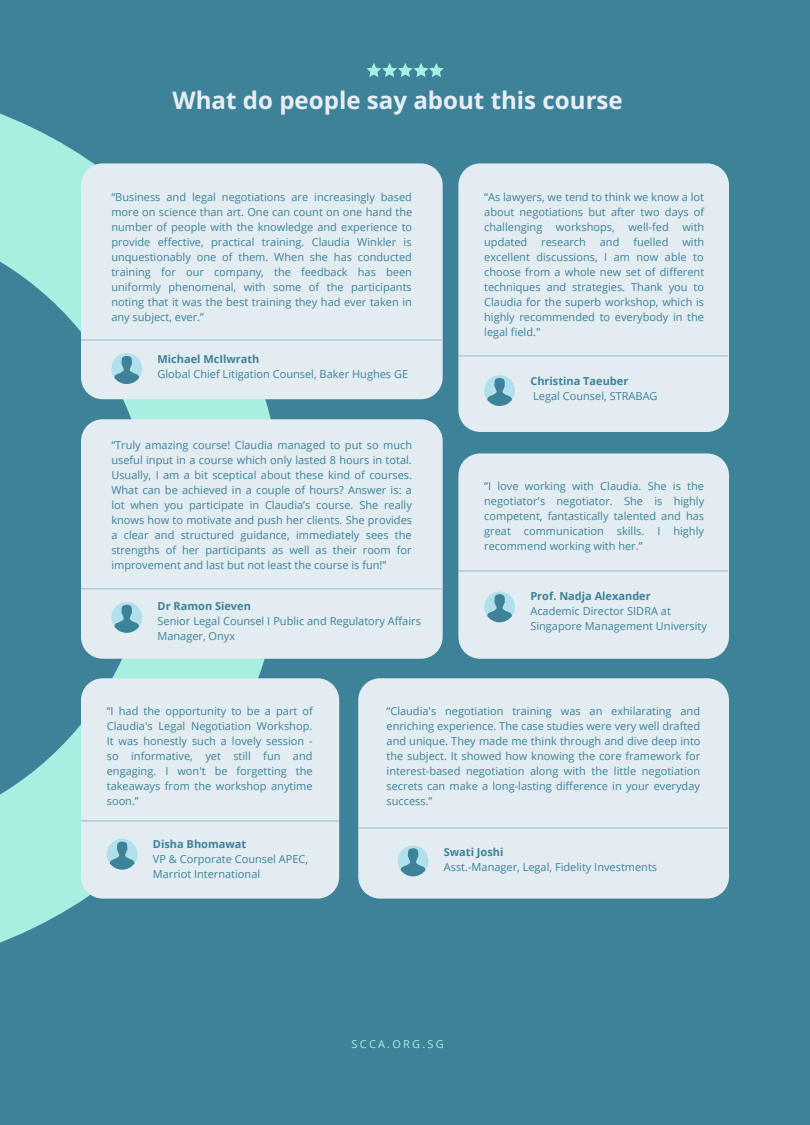
<style>
.page{position:relative;width:810px;height:1125px;background:#3e829a}
.page>*{position:absolute;margin:0;border:0;box-sizing:border-box;transform-origin:0 0}
.t1{font:700 24.1px "Open Sans";color:#e7eff4}
.t2{font:11px/15px "Open Sans";color:#3e829a;text-align:justify}
.t3{font:700 11px "Open Sans";color:#3e829a}
.t4{font:11px "Open Sans";letter-spacing:.2em;color:#a8efe1}
</style>
<div class="page">
<svg style="left:0;top:113px;width:285px;height:306px"></svg>
<svg style="left:0;top:658px;width:285px;height:285px"></svg>
<div style="left:81px;top:163px;width:362px;height:236px;background:#e2ecf1"></div>
<div style="left:81px;top:419px;width:362px;height:239px;background:#e2ecf1"></div>
<div style="left:358px;top:678px;width:371px;height:220px;background:#e2ecf1"></div>
<div style="left:458px;top:163px;width:271px;height:269px;background:#e2ecf1"></div>
<div style="left:458px;top:453px;width:271px;height:205px;background:#e2ecf1"></div>
<div style="left:81px;top:678px;width:258px;height:220px;background:#e2ecf1"></div>
<hr style="left:81px;top:340px;width:361px;height:1px;background:#3e829a">
<hr style="left:81px;top:588px;width:361px;height:1px;background:#3e829a">
<hr style="left:359px;top:828px;width:369px;height:1px;background:#3e829a">
<hr style="left:459px;top:356px;width:269px;height:1px;background:#3e829a">
<hr style="left:459px;top:571px;width:269px;height:1px;background:#3e829a">
<hr style="left:81px;top:821px;width:270px;height:1px;background:#3e829a">
<div style="left:111px;top:353px;width:31px;height:31px;background:#b0e0eb;border-radius:50%"></div>
<svg style="left:114px;top:356px;width:25px;height:28px"></svg>
<div style="left:111px;top:602px;width:31px;height:31px;background:#b0e0eb;border-radius:50%"></div>
<svg style="left:114px;top:605px;width:25px;height:28px"></svg>
<div style="left:398px;top:846px;width:30px;height:30px;background:#b0e0eb;border-radius:50%"></div>
<svg style="left:401px;top:848px;width:25px;height:28px"></svg>
<div style="left:484px;top:375px;width:31px;height:31px;background:#b0e0eb;border-radius:50%"></div>
<svg style="left:487px;top:378px;width:25px;height:28px"></svg>
<div style="left:484px;top:592px;width:31px;height:30px;background:#b0e0eb;border-radius:50%"></div>
<svg style="left:487px;top:594px;width:25px;height:28px"></svg>
<div style="left:107px;top:839px;width:31px;height:31px;background:#b0e0eb;border-radius:50%"></div>
<svg style="left:110px;top:842px;width:25px;height:28px"></svg>
<svg style="left:366px;top:63px;width:78px;height:14px"></svg>
<p class="t1" style="left:173px;top:83px;width:452px">What do people say about this course</p>
<p class="t2" style="left:111px;top:189px;width:302px">“Business and legal negotiations are increasingly based more on science than art. One can count on one hand the number of people with the knowledge and experience to provide effective, practical training. Claudia Winkler is unquestionably one of them. When she has conducted training for our company, the feedback has been uniformly phenomenal, with some of the participants noting that it was the best training they had ever taken in any subject, ever.”</p>
<p class="t2" style="left:484px;top:189px;width:222px">“As lawyers, we tend to think we know a lot about negotiations but after two days of challenging workshops, well-fed with updated</p>
<p class="t2" style="left:541px;top:234px;width:46px">research</p>
<p class="t2" style="left:600px;top:234px;width:21px">and</p>
<p class="t2" style="left:633px;top:234px;width:37px">fuelled</p>
<p class="t2" style="left:484px;top:234px;width:222px;text-indent:198px">with excellent discussions, I am now able to choose from a whole new set of different techniques and strategies. Thank you to Claudia for the superb workshop, which is highly recommended to everybody in the legal field."</p>
<p class="t3" style="left:158px;top:352px;width:103px">Michael McIlwrath</p>
<p class="t2" style="left:158px;top:367px;width:252px">Global Chief Litigation Counsel, Baker Hughes GE</p>
<p class="t2" style="left:111px;top:438px;width:302px">“Truly amazing course! Claudia managed to put so much useful input in a course which only lasted 8 hours in total.<br>Usually, I am a bit sceptical about these kind of courses.<br>What can be achieved in a couple of hours? Answer is: a lot when you participate in Claudia’s course. She really knows how to motivate and push her clients. She provides a clear and structured guidance, immediately sees the strengths of her participants as well as their room for improvement and last but not least the course is fun!”</p>
<p class="t3" style="left:158px;top:598px;width:95px">Dr Ramon Sieven</p>
<p class="t2" style="left:158px;top:613px;width:265px">Senior Legal Counsel I Public and Regulatory Affairs<br>Manager, Onyx</p>
<p class="t3" style="left:530px;top:374px;width:100px">Christina Taeuber</p>
<p class="t2" style="left:533px;top:389px;width:126px">Legal Counsel, STRABAG</p>
<p class="t2" style="left:484px;top:478px;width:222px">“I love working with Claudia. She is the negotiator's negotiator. She is highly competent, fantastically talented and has great communication skills. I highly recommend working with her.”</p>
<p class="t3" style="left:530px;top:588px;width:122px">Prof. Nadja Alexander</p>
<p class="t2" style="left:530px;top:603px;width:178px">Academic Director SIDRA at<br>Singapore Management University</p>
<p class="t2" style="left:107px;top:703px;width:208px">“I had the opportunity to be a part of Claudia's Legal Negotiation Workshop.<br>It was honestly such a lovely session - so informative, yet still fun and engaging. I won't be forgetting the takeaways from the workshop anytime soon.”</p>
<p class="t3" style="left:153px;top:836px;width:95px">Disha Bhomawat</p>
<p class="t2" style="left:153px;top:851px;width:157px">VP &amp; Corporate Counsel APEC,<br>Marriot International</p>
<p class="t2" style="left:387px;top:704px;width:315px">“Claudia's negotiation training was an exhilarating and enriching experience. The case studies were very well drafted and unique. They made me think through and dive deep into the subject. It showed how knowing the core framework for interest-based negotiation along with the little negotiation secrets can make a long-lasting difference in your everyday success.”</p>
<p class="t3" style="left:444px;top:844px;width:61px">Swati Joshi</p>
<p class="t2" style="left:444px;top:859px;width:215px">Asst.-Manager, Legal, Fidelity Investments</p>
<p class="t4" style="left:352px;top:1036px;width:94px">SCCA.ORG.SG</p>
</div>
